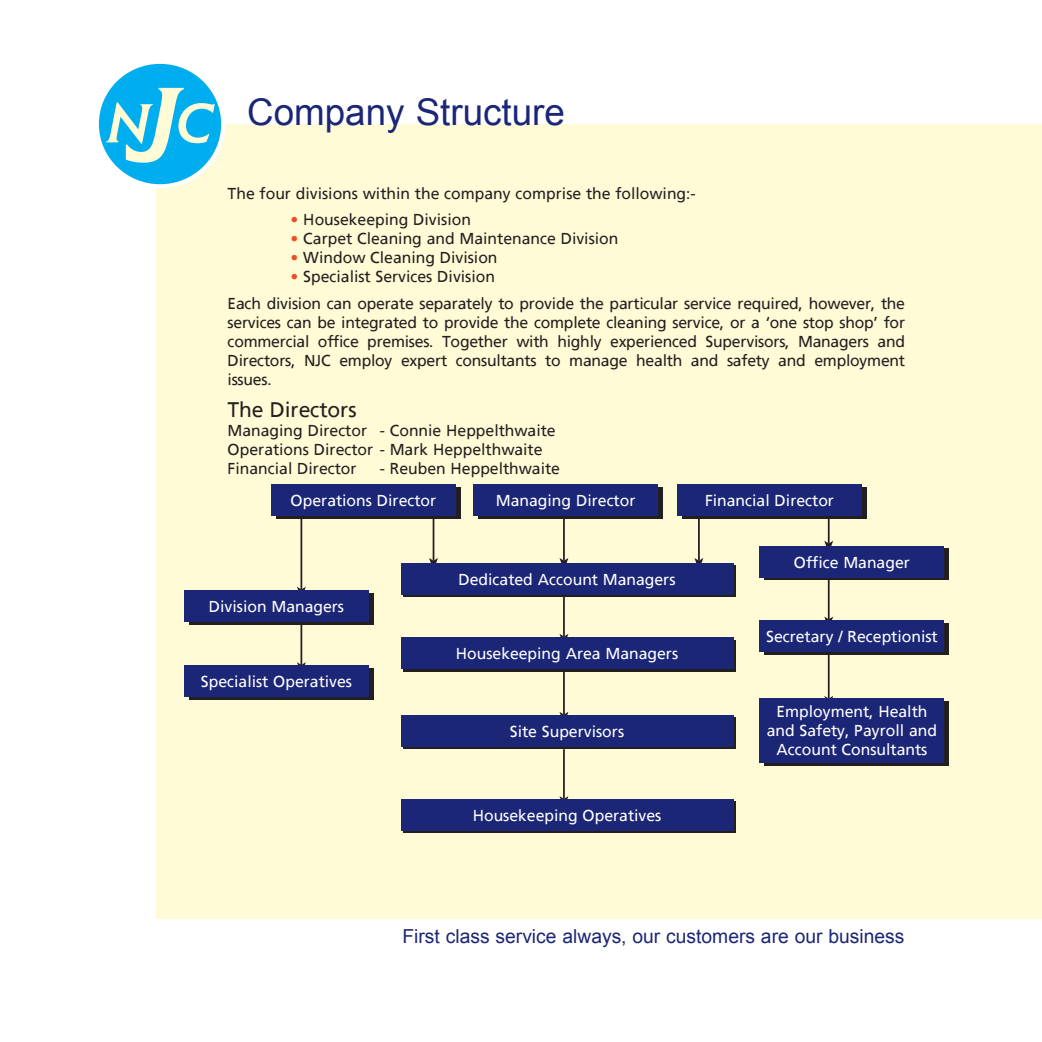
<style>
.page{position:relative;width:1042px;height:1042px;background:#fff}
.page>*{position:absolute;margin:0;border:0;box-sizing:border-box;transform-origin:0 0}
.t1{font:36.75px "Arial";color:#1b2677}
.t2{font:21px "Frutiger Linotype";letter-spacing:-.005em;color:#231f20}
.t3{font:19.25px "Arial";color:#1b2677}
.t4{font:15.75px/18.9px "Frutiger Linotype";color:#231f20;text-align:justify}
.t5{font:15.75px/18.9px "Frutiger Linotype";color:#fff;text-align:center}
.s1{color:#f04c27}
</style>
<div class="page">
<div style="left:156px;top:124px;width:886px;height:795px;background:#fffbd6"></div>
<div style="left:97px;top:62px;width:126px;height:124px;background:#00aeef;border-radius:50%"></div>
<div style="left:95px;top:60px;width:130px;height:128px;border:4px solid #fff;border-radius:50%"></div>
<svg style="left:106px;top:88px;width:109px;height:75px"></svg>
<hr style="left:433px;top:511px;width:1px;height:50px;background:#231f20">
<svg style="left:429px;top:558px;width:9px;height:5px"></svg>
<hr style="left:300px;top:511px;width:2px;height:78px;background:#231f20">
<svg style="left:297px;top:587px;width:9px;height:3px"></svg>
<hr style="left:300px;top:609px;width:2px;height:56px;background:#231f20">
<svg style="left:297px;top:662px;width:9px;height:3px"></svg>
<hr style="left:563px;top:511px;width:2px;height:50px;background:#231f20">
<svg style="left:559px;top:558px;width:9px;height:5px"></svg>
<hr style="left:563px;top:587px;width:2px;height:49px;background:#231f20">
<svg style="left:559px;top:634px;width:9px;height:3px"></svg>
<hr style="left:563px;top:665px;width:2px;height:49px;background:#231f20">
<svg style="left:559px;top:712px;width:9px;height:3px"></svg>
<hr style="left:563px;top:749px;width:2px;height:50px;background:#231f20">
<svg style="left:559px;top:796px;width:9px;height:3px"></svg>
<hr style="left:698px;top:511px;width:2px;height:50px;background:#231f20">
<svg style="left:694px;top:558px;width:9px;height:5px"></svg>
<hr style="left:828px;top:511px;width:1px;height:32px;background:#231f20">
<svg style="left:824px;top:541px;width:9px;height:5px"></svg>
<hr style="left:828px;top:572px;width:1px;height:47px;background:#231f20">
<svg style="left:824px;top:616px;width:9px;height:4px"></svg>
<hr style="left:828px;top:651px;width:1px;height:47px;background:#231f20">
<svg style="left:824px;top:696px;width:9px;height:2px"></svg>
<div style="left:478px;top:487px;width:185px;height:32px;background:#231f20"></div>
<div style="left:473px;top:485px;width:185px;height:31px;background:#1b2677"></div>
<div style="left:403px;top:566px;width:333px;height:31px;background:linear-gradient(to right,#1b2677,#1b2677)"></div>
<div style="left:400px;top:563px;width:333px;height:31px;background:#1b2677"></div>
<div style="left:189px;top:593px;width:184px;height:32px;background:#231f20"></div>
<div style="left:184px;top:590px;width:185px;height:32px;background:#1b2677"></div>
<svg style="left:764px;top:549px;width:185px;height:31px"></svg>
<div style="left:759px;top:546px;width:185px;height:31px;background:#1b2677"></div>
<div style="left:403px;top:640px;width:333px;height:31px;background:#231f20"></div>
<div style="left:400px;top:637px;width:333px;height:32px;background:#1b2677"></div>
<svg style="left:189px;top:668px;width:184px;height:31px"></svg>
<div style="left:184px;top:665px;width:185px;height:31px;background:#1b2677"></div>
<svg style="left:764px;top:623px;width:185px;height:31px"></svg>
<div style="left:759px;top:620px;width:185px;height:31px;background:#1b2677"></div>
<div style="left:403px;top:718px;width:333px;height:31px;background:linear-gradient(to right,#1b2677,#1b2677)"></div>
<div style="left:400px;top:715px;width:333px;height:31px;background:#1b2677"></div>
<svg style="left:403px;top:801px;width:333px;height:32px"></svg>
<div style="left:400px;top:799px;width:333px;height:31px;background:#1b2677"></div>
<div style="left:764px;top:701px;width:184px;height:65px;background:linear-gradient(to right,#231f20,#231f20)"></div>
<div style="left:759px;top:698px;width:185px;height:64px;background:#1b2677"></div>
<div style="left:276px;top:487px;width:184px;height:32px;background:#231f20"></div>
<div style="left:271px;top:485px;width:185px;height:31px;background:#1b2677"></div>
<div style="left:682px;top:487px;width:184px;height:32px;background:#231f20"></div>
<div style="left:677px;top:485px;width:185px;height:31px;background:#1b2677"></div>
<p class="t1" style="left:247px;top:88px;width:319px">Company Structure</p>
<p class="t4" style="left:228px;top:184px;width:470px">The four divisions within the company comprise the following:-</p>
<p class="t4" style="left:291px;top:210px;width:182px"><span class="s1">•</span> Housekeeping Division</p>
<p class="t4" style="left:291px;top:229px;width:329px"><span class="s1">•</span> Carpet Cleaning and Maintenance Division</p>
<p class="t4" style="left:291px;top:248px;width:208px"><span class="s1">•</span> Window Cleaning Division</p>
<p class="t4" style="left:291px;top:267px;width:206px"><span class="s1">•</span> Specialist Services Division</p>
<p class="t4" style="left:228px;top:294px;width:679px">Each division can operate separately to provide the particular service required, however, the services can be integrated to provide the complete cleaning service, or a ‘one stop shop’ for commercial office premises. Together with highly experienced Supervisors, Managers and Directors, NJC employ expert consultants to manage health and safety and employment issues.</p>
<p class="t2" style="left:228px;top:397px;width:130px">The Directors</p>
<p class="t4" style="left:228px;top:421px;width:329px">Managing Director - Connie Heppelthwaite</p>
<p class="t4" style="left:228px;top:440px;width:316px">Operations Director - Mark Heppelthwaite</p>
<p class="t4" style="left:228px;top:459px;width:131px">Financial Director</p>
<p class="t4" style="left:380px;top:459px;width:182px">- Reuben Heppelthwaite</p>
<p class="t5" style="left:496px;top:491px;width:141px">Managing Director</p>
<p class="t5" style="left:291px;top:491px;width:147px">Operations Director</p>
<p class="t5" style="left:705px;top:491px;width:131px">Financial Director</p>
<p class="t5" style="left:209px;top:597px;width:137px">Division Managers</p>
<p class="t5" style="left:201px;top:671px;width:152px">Specialist Operatives</p>
<p class="t5" style="left:458px;top:570px;width:219px">Dedicated Account Managers</p>
<p class="t5" style="left:456px;top:644px;width:224px">Housekeeping Area Managers</p>
<p class="t5" style="left:510px;top:722px;width:116px">Site Supervisors</p>
<p class="t5" style="left:473px;top:805px;width:190px">Housekeeping Operatives</p>
<p class="t5" style="left:794px;top:552px;width:117px">Office Manager</p>
<p class="t5" style="left:766px;top:627px;width:173px">Secretary / Receptionist</p>
<p class="t5" style="left:767px;top:702px;width:172px">Employment, Health and Safety, Payroll and<br>Account Consultants</p>
<p class="t3" style="left:402px;top:923px;width:503px">First class service always, our customers are our business</p>
</div>
